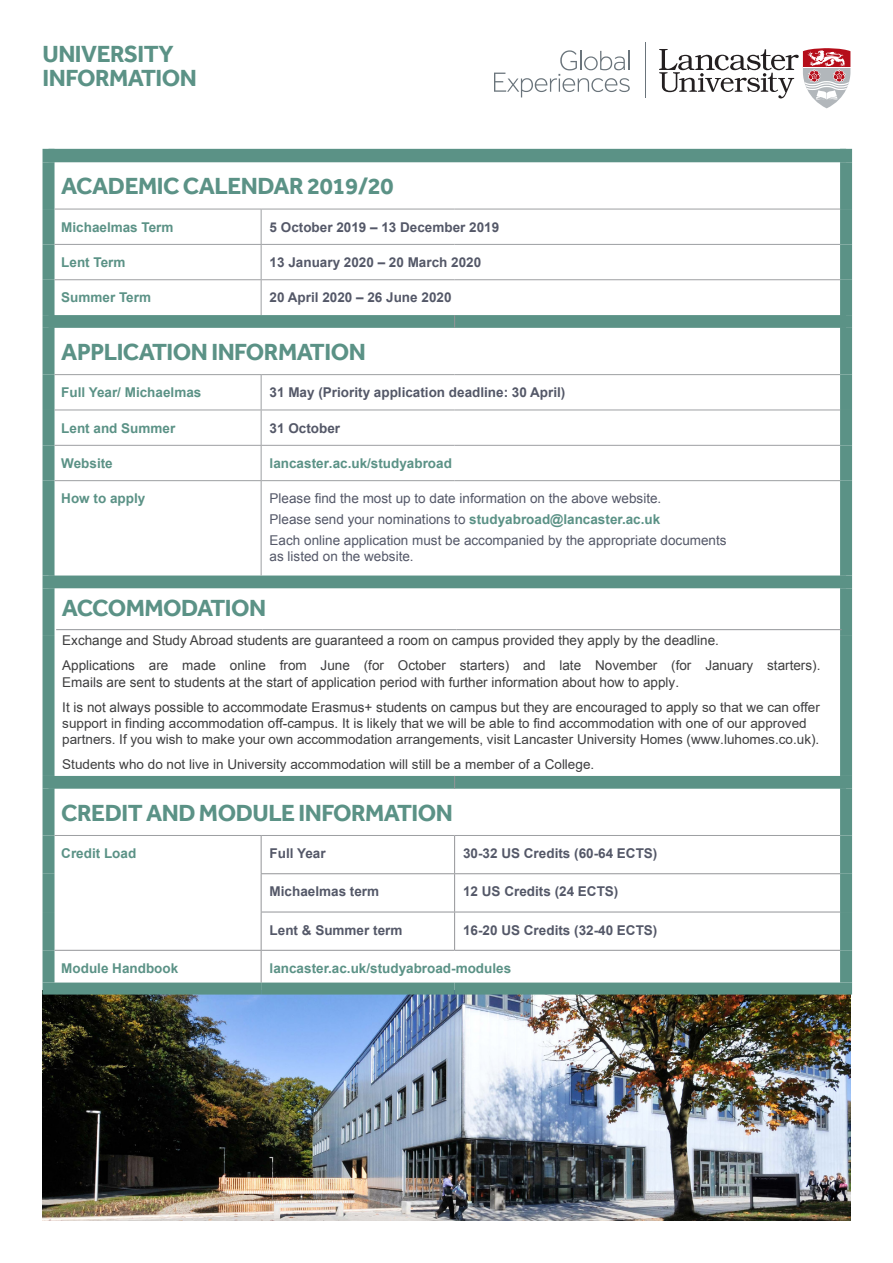
<style>
.page{position:relative;width:893px;height:1263px;background:#fff}
.page>*{position:absolute;margin:0;border:0;box-sizing:border-box;transform-origin:0 0}
.t1{font:700 24px/24px "Effra";letter-spacing:-.02em;color:#5b9286}
.t2{font:13.5px/25px "Arial";color:#3e3e3f}
.t3{font:700 13.5px "Arial";color:#545868}
.t4{font:13.5px/16.5px "Arial";color:#545868}
.t5{font:700 13.5px "Arial";color:#5b9286}
.s1{font-style:inherit}
.s2{font-weight:700;color:#5b9286}
</style>
<div class="page">
<img style="left:43px;top:994px;width:807px;height:226px">
<svg style="left:55px;top:149px;width:785px;height:640px"></svg>
<div style="left:43px;top:162px;width:12px;height:47px;background:#5b9286"></div>
<div style="left:840px;top:162px;width:12px;height:47px;background:#5b9286"></div>
<div style="left:43px;top:209px;width:12px;height:35px;background:#5b9286"></div>
<div style="left:840px;top:209px;width:12px;height:35px;background:#5b9286"></div>
<div style="left:43px;top:244px;width:12px;height:36px;background:#5b9286"></div>
<div style="left:840px;top:244px;width:12px;height:36px;background:#5b9286"></div>
<div style="left:43px;top:280px;width:12px;height:35px;background:#5b9286"></div>
<div style="left:840px;top:280px;width:12px;height:35px;background:#5b9286"></div>
<div style="left:43px;top:315px;width:12px;height:13px;background:#5b9286"></div>
<div style="left:840px;top:315px;width:12px;height:13px;background:#5b9286"></div>
<div style="left:43px;top:328px;width:12px;height:47px;background:#5b9286"></div>
<div style="left:840px;top:328px;width:12px;height:47px;background:#5b9286"></div>
<div style="left:43px;top:375px;width:12px;height:35px;background:#5b9286"></div>
<div style="left:840px;top:375px;width:12px;height:35px;background:#5b9286"></div>
<div style="left:43px;top:410px;width:12px;height:35px;background:#5b9286"></div>
<div style="left:840px;top:410px;width:12px;height:35px;background:#5b9286"></div>
<div style="left:43px;top:445px;width:12px;height:36px;background:#5b9286"></div>
<div style="left:840px;top:445px;width:12px;height:36px;background:#5b9286"></div>
<div style="left:43px;top:481px;width:12px;height:94px;background:#5b9286"></div>
<div style="left:840px;top:481px;width:12px;height:94px;background:#5b9286"></div>
<div style="left:43px;top:575px;width:12px;height:13px;background:#5b9286"></div>
<div style="left:840px;top:575px;width:12px;height:13px;background:#5b9286"></div>
<div style="left:43px;top:588px;width:12px;height:47px;background:#5b9286"></div>
<div style="left:840px;top:588px;width:12px;height:47px;background:#5b9286"></div>
<div style="left:43px;top:635px;width:12px;height:141px;background:#5b9286"></div>
<div style="left:840px;top:635px;width:12px;height:141px;background:#5b9286"></div>
<div style="left:43px;top:776px;width:12px;height:13px;background:#5b9286"></div>
<div style="left:840px;top:776px;width:12px;height:13px;background:#5b9286"></div>
<div style="left:43px;top:789px;width:12px;height:46px;background:#5b9286"></div>
<div style="left:840px;top:789px;width:12px;height:46px;background:#5b9286"></div>
<div style="left:43px;top:835px;width:12px;height:39px;background:#5b9286"></div>
<div style="left:840px;top:835px;width:12px;height:39px;background:#5b9286"></div>
<div style="left:43px;top:874px;width:12px;height:38px;background:#5b9286"></div>
<div style="left:840px;top:874px;width:12px;height:38px;background:#5b9286"></div>
<div style="left:43px;top:912px;width:12px;height:38px;background:#5b9286"></div>
<div style="left:840px;top:912px;width:12px;height:38px;background:#5b9286"></div>
<div style="left:43px;top:950px;width:12px;height:32px;background:#5b9286"></div>
<div style="left:840px;top:950px;width:12px;height:32px;background:#5b9286"></div>
<div style="left:43px;top:149px;width:12px;height:13px;background:#5b9286"></div>
<div style="left:840px;top:149px;width:12px;height:13px;background:#5b9286"></div>
<hr style="left:55px;top:209px;width:206px;height:1px;background:#9d9fa2">
<hr style="left:261px;top:209px;width:194px;height:1px;background:#9d9fa2">
<hr style="left:261px;top:209px;width:1px;height:35px;background:#9d9fa2">
<hr style="left:455px;top:209px;width:385px;height:1px;background:#9d9fa2">
<hr style="left:55px;top:244px;width:206px;height:1px;background:#9d9fa2">
<hr style="left:261px;top:244px;width:194px;height:1px;background:#9d9fa2">
<hr style="left:261px;top:245px;width:1px;height:34px;background:#9d9fa2">
<hr style="left:455px;top:244px;width:385px;height:1px;background:#9d9fa2">
<hr style="left:55px;top:279px;width:206px;height:1px;background:#9d9fa2">
<hr style="left:261px;top:279px;width:194px;height:1px;background:#9d9fa2">
<hr style="left:261px;top:280px;width:1px;height:35px;background:#9d9fa2">
<hr style="left:455px;top:279px;width:385px;height:1px;background:#9d9fa2">
<hr style="left:55px;top:374px;width:206px;height:1px;background:#9d9fa2">
<hr style="left:261px;top:374px;width:194px;height:1px;background:#9d9fa2">
<hr style="left:261px;top:375px;width:1px;height:35px;background:#9d9fa2">
<hr style="left:455px;top:374px;width:385px;height:1px;background:#9d9fa2">
<hr style="left:55px;top:410px;width:206px;height:1px;background:#9d9fa2">
<hr style="left:261px;top:410px;width:194px;height:1px;background:#9d9fa2">
<hr style="left:261px;top:410px;width:1px;height:35px;background:#9d9fa2">
<hr style="left:455px;top:410px;width:385px;height:1px;background:#9d9fa2">
<hr style="left:55px;top:445px;width:206px;height:1px;background:#9d9fa2">
<hr style="left:261px;top:445px;width:194px;height:1px;background:#9d9fa2">
<hr style="left:261px;top:446px;width:1px;height:34px;background:#9d9fa2">
<hr style="left:455px;top:445px;width:385px;height:1px;background:#9d9fa2">
<hr style="left:55px;top:480px;width:206px;height:1px;background:#9d9fa2">
<hr style="left:261px;top:480px;width:194px;height:1px;background:#9d9fa2">
<hr style="left:261px;top:481px;width:1px;height:94px;background:#9d9fa2">
<hr style="left:455px;top:480px;width:385px;height:1px;background:#9d9fa2">
<svg style="left:454px;top:315px;width:1px;height:13px"></svg>
<svg style="left:454px;top:776px;width:1px;height:13px"></svg>
<hr style="left:56px;top:629px;width:207px;height:1px;background:#939598">
<hr style="left:263px;top:629px;width:193px;height:1px;background:#939598">
<hr style="left:456px;top:629px;width:386px;height:1px;background:#939598">
<hr style="left:261px;top:836px;width:1px;height:37px;background:#939598">
<hr style="left:454px;top:836px;width:1px;height:37px;background:#939598">
<hr style="left:261px;top:873px;width:194px;height:1px;background:#939598">
<hr style="left:261px;top:874px;width:1px;height:38px;background:#939598">
<hr style="left:455px;top:873px;width:385px;height:1px;background:#939598">
<hr style="left:454px;top:874px;width:1px;height:38px;background:#939598">
<hr style="left:261px;top:912px;width:194px;height:1px;background:#939598">
<hr style="left:261px;top:912px;width:1px;height:38px;background:#939598">
<hr style="left:455px;top:912px;width:385px;height:1px;background:#939598">
<hr style="left:454px;top:912px;width:1px;height:38px;background:#939598">
<hr style="left:55px;top:950px;width:206px;height:1px;background:#939598">
<hr style="left:261px;top:950px;width:194px;height:1px;background:#939598">
<hr style="left:261px;top:951px;width:1px;height:31px;background:#939598">
<hr style="left:455px;top:950px;width:385px;height:1px;background:#939598">
<hr style="left:55px;top:835px;width:206px;height:1px;background:#9d9fa2">
<hr style="left:261px;top:835px;width:194px;height:1px;background:#9d9fa2">
<hr style="left:455px;top:835px;width:385px;height:1px;background:#9d9fa2">
<div style="left:43px;top:982px;width:218px;height:12px;background:#5b9286"></div>
<div style="left:261px;top:982px;width:194px;height:12px;background:#5b9286"></div>
<div style="left:455px;top:982px;width:397px;height:12px;background:#5b9286"></div>
<svg style="left:659px;top:48px;width:191px;height:60px"></svg>
<hr style="left:803px;top:68px;width:47px;height:1px;background:#fff">
<hr style="left:645px;top:43px;width:1px;height:55px;background:#6a747b">
<svg style="left:494px;top:50px;width:136px;height:47px"></svg>
<p class="t1" style="left:43px;top:41px;width:156px">UNIVERSITY<br>INFORMATION</p>
<p class="t1" style="left:61px;top:174px;width:334px">ACADEMIC CALENDAR 2019/20</p>
<p class="t5" style="left:61px;top:218px;width:114px">Michaelmas Term</p>
<p class="t3" style="left:270px;top:218px;width:231px">5 October 2019 – 13 December 2019</p>
<p class="t5" style="left:61px;top:253px;width:66px">Lent Term</p>
<p class="t3" style="left:270px;top:253px;width:213px">13 January 2020 – 20 March 2020</p>
<p class="t5" style="left:61px;top:289px;width:91px">Summer Term</p>
<p class="t3" style="left:270px;top:289px;width:183px">20 April 2020 – 26 June 2020</p>
<p class="t1" style="left:61px;top:339px;width:306px">APPLICATION INFORMATION</p>
<p class="t5" style="left:61px;top:383px;width:142px">Full Year/ Michaelmas</p>
<p class="t3" style="left:270px;top:383px;width:297px">3<span class="s1">1 May</span> (Priority application deadline: 30 April)</p>
<p class="t5" style="left:61px;top:419px;width:116px">Lent and Summer</p>
<p class="t3" style="left:270px;top:419px;width:72px">31 October</p>
<p class="t5" style="left:61px;top:454px;width:53px">Website</p>
<p class="t5" style="left:270px;top:454px;width:184px">lancaster.ac.uk/studyabroad</p>
<p class="t5" style="left:61px;top:489px;width:86px">How to apply</p>
<p class="t4" style="left:270px;top:490px;width:393px">Please find the most up to date information on the above website.</p>
<p class="t4" style="left:270px;top:511px;width:392px">Please send your nominations to <span class="s2">studyabroad@lancaster.ac.uk</span></p>
<p class="t4" style="left:270px;top:532px;width:458px">Each online application must be accompanied by the appropriate documents as listed on the website.</p>
<p class="t1" style="left:62px;top:596px;width:206px">ACCOMMODATION</p>
<p class="t2" style="left:62px;top:628px;width:760px">Exchange and Study Abroad students are guaranteed a room on campus provided they apply by the deadline.<br>Applications are made online from June (for October starters) and late November (for January starters).</p>
<p class="t2" style="left:62px;top:669px;width:759px">Emails are sent to students at the start of application period with further information about how to apply.<br>It is not always possible to accommodate Erasmus+ students on campus but they are encouraged to apply so that we can offer</p>
<p class="t2" style="left:62px;top:715px;width:758px;line-height:16.2px">support in finding accommodation off-campus. It is likely that we will be able to find accommodation with one of our approved partners. If you wish to make your own accommodation arrangements, visit Lancaster University Homes (www.luhomes.co.uk).</p>
<p class="t2" style="left:62px;top:751px;width:533px">Students who do not live in University accommodation will still be a member of a College.</p>
<p class="t1" style="left:61px;top:800px;width:393px">CREDIT AND MODULE INFORMATION</p>
<p class="t5" style="left:61px;top:844px;width:77px">Credit Load</p>
<p class="t3" style="left:270px;top:844px;width:58px">Full Year</p>
<p class="t3" style="left:463px;top:844px;width:196px">30-32 US Credits (60-64 ECTS)</p>
<p class="t3" style="left:270px;top:882px;width:111px">Michaelmas term</p>
<p class="t3" style="left:463px;top:882px;width:157px">12 US Credits (24 ECTS)</p>
<p class="t3" style="left:270px;top:921px;width:134px">Lent &amp; Summer term</p>
<p class="t3" style="left:463px;top:921px;width:196px">16-20 US Credits (32-40 ECTS)</p>
<p class="t5" style="left:61px;top:960px;width:119px">Module Handbook</p>
<p class="t5" style="left:270px;top:960px;width:243px">lancaster.ac.uk/studyabroad-modules</p>
</div>
